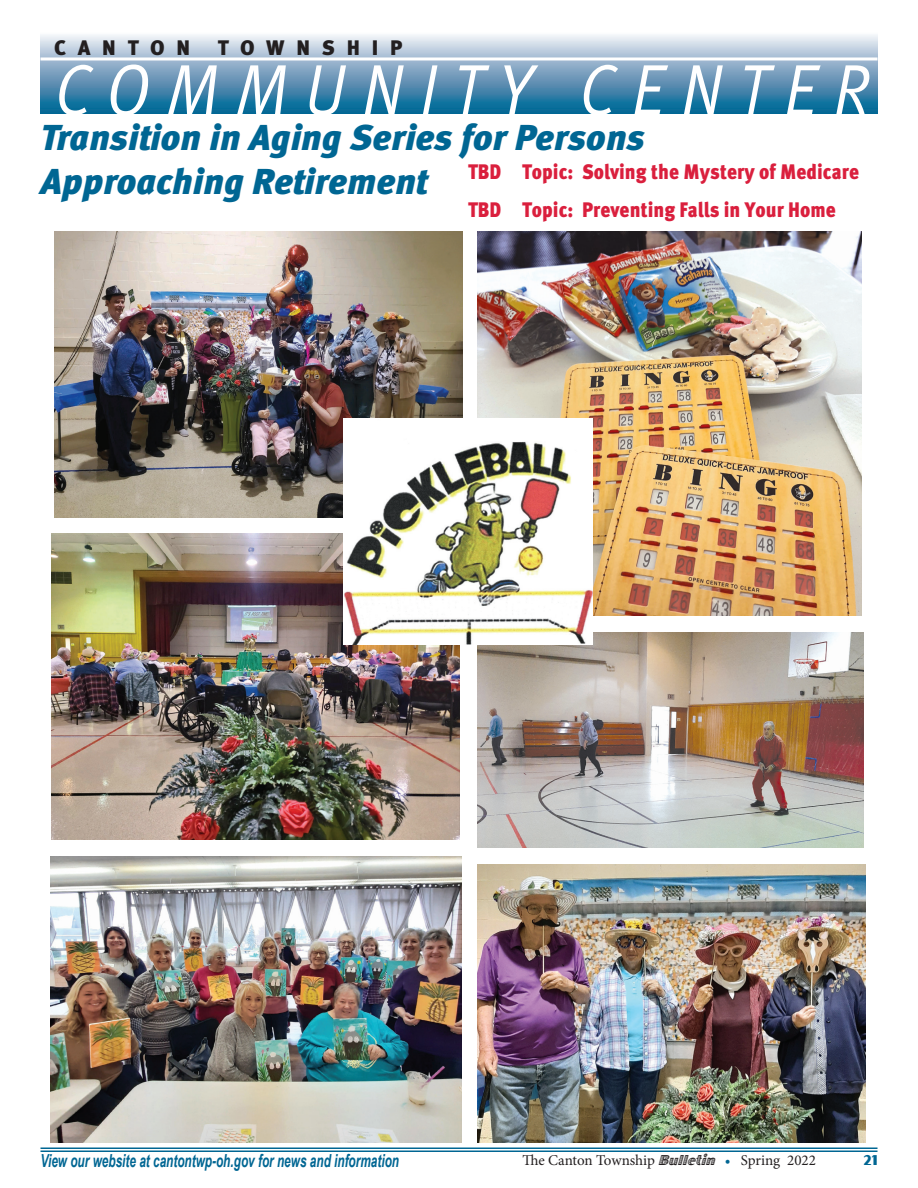
<style>
.page{position:relative;width:918px;height:1188px;background:#fff}
.page>*{position:absolute;margin:0;border:0;box-sizing:border-box;transform-origin:0 0}
.t1{font:italic 72px "Meta Pro";letter-spacing:.25em;color:#fff;scale:.9 1}
.t2{font:italic 900 36px "Meta Pro";letter-spacing:-.005em;color:#006693}
.t3{font:900 21px/38.1px "Meta Pro";color:#da1f3d;scale:.9 1}
.t4{font:900 21px "Meta Pro";letter-spacing:.56em;color:#231f20}
.t5{font:italic 700 18px "Arial Narrow";color:#006693;scale:.8 1}
.t6{font:15px "Minion Pro";letter-spacing:-.005em;color:#231f20}
.t7{font:15px "Boca Raton ICG Solid";color:#006693}
.s1{font-style:italic;font-size:36px;color:#006693}
.s2{font-family:"Boca Raton ICG";font-style:italic}
.s3{color:#006693}
</style>
<div class="page">
<hr style="left:40px;top:1148px;width:838px;height:1px;background:#006693">
<hr style="left:40px;top:1151px;width:838px;height:1px;background:#006693">
<img style="left:477px;top:632px;width:387px;height:215px">
<img style="left:477px;top:231px;width:384px;height:385px">
<img style="left:51px;top:856px;width:411px;height:286px">
<img style="left:477px;top:864px;width:388px;height:278px">
<img style="left:52px;top:534px;width:408px;height:306px">
<img style="left:54px;top:231px;width:409px;height:287px">
<div style="left:40px;top:32px;width:838px;height:81px;background:linear-gradient(to bottom,#fcf2f8,#005d8f)"></div>
<hr style="left:40px;top:57px;width:838px;height:3px;background:#fff">
<img style="left:344px;top:419px;width:248px;height:226px">
<p class="t4" style="left:54px;top:35px;width:137px">CANTON</p>
<p class="t4" style="left:218px;top:35px;width:186px">TOWNSHIP</p>
<h1 class="t1" style="left:54px;top:44px;width:906px">COMMUNITY CENTER</h1>
<h2 class="t2" style="left:40px;top:115px;width:606px">Transition in Aging Series for Persons</h2>
<p class="t3" style="left:468px;top:153px;width:436px;text-indent:-428px"><span class="s1">Approaching Retirement</span> TBD Topic: Solving the Mystery of Medicare<br>TBD Topic: Preventing Falls in Your Home</p>
<p class="t5" style="left:40px;top:1150px;width:450px">View our website at cantontwp-oh.gov for news and information</p>
<p class="t6" style="left:522px;top:1150px;width:295px">The Canton Township <span class="s2">Bulletin</span> <span class="s3">•</span> Spring 2022</p>
<p class="t7" style="left:864px;top:1152px;width:15px">21</p>
</div>
